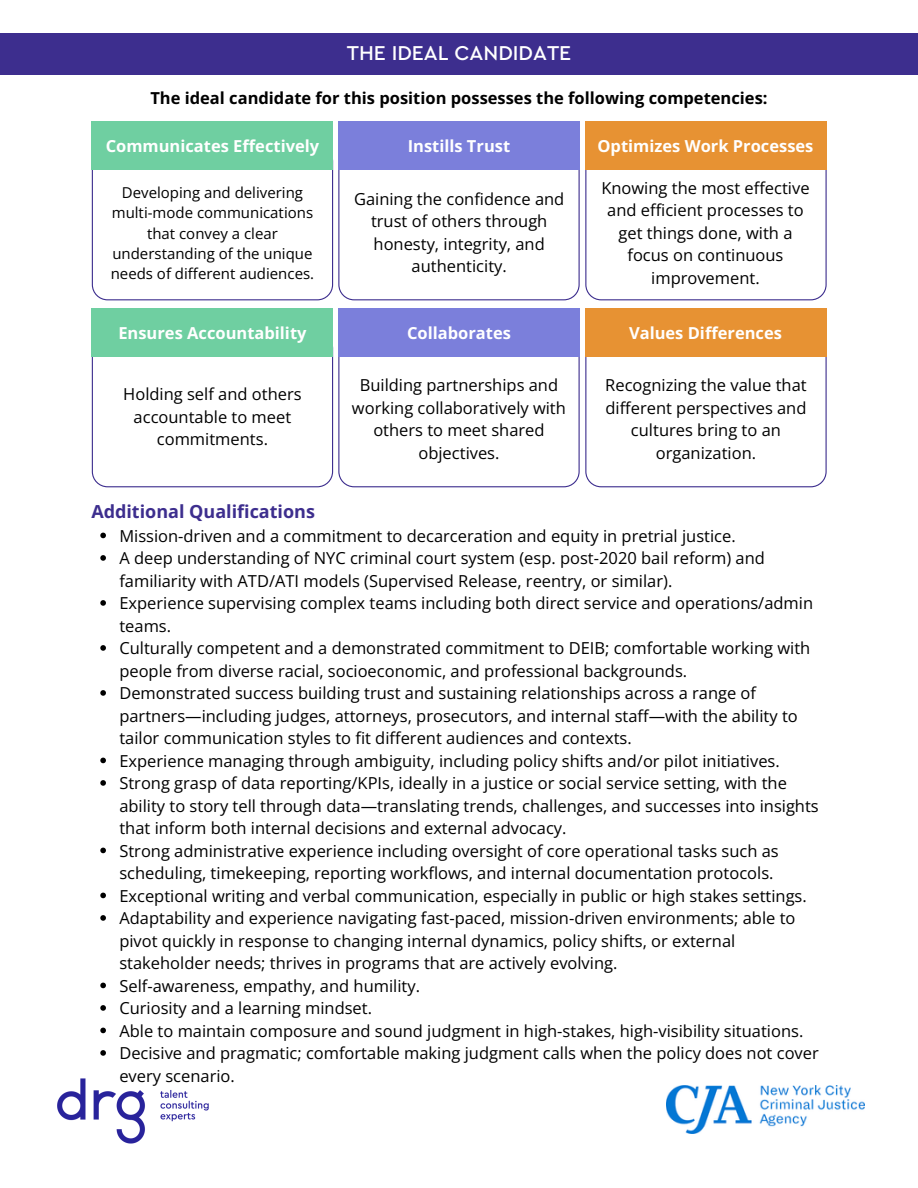
<style>
.page{position:relative;width:918px;height:1188px;background:#fff}
.page>*{position:absolute;margin:0;border:0;box-sizing:border-box;transform-origin:0 0}
.t1{font:500 21px "Cera Pro";color:#fff}
.t2{font:700 18px "Open Sans";color:#3d2e8e}
.t3{font:16.5px/22.5px "Open Sans";color:#000}
.t4{font:700 16.5px "Open Sans";color:#fff}
.t5{font:700 16.5px "Open Sans";color:#000}
.t6{font:15px/20.2px "Open Sans";color:#000;text-align:center}
</style>
<div class="page">
<img style="left:57px;top:1078px;width:152px;height:66px">
<div style="left:0;top:33px;width:918px;height:42px;background:#3d2e8e"></div>
<div style="left:92px;top:308px;width:241px;height:49px;background:#6fcfa1"></div>
<div style="left:338px;top:308px;width:242px;height:49px;background:#7b7fdb"></div>
<svg style="left:92px;top:333px;width:735px;height:154px"></svg>
<div style="left:585px;top:308px;width:241px;height:49px;background:#e79233"></div>
<svg style="left:100px;top:533px;width:6px;height:5px"></svg>
<svg style="left:100px;top:555px;width:6px;height:6px"></svg>
<svg style="left:100px;top:600px;width:6px;height:6px"></svg>
<svg style="left:100px;top:645px;width:6px;height:6px"></svg>
<svg style="left:100px;top:690px;width:6px;height:6px"></svg>
<svg style="left:100px;top:758px;width:6px;height:5px"></svg>
<svg style="left:100px;top:780px;width:6px;height:6px"></svg>
<svg style="left:100px;top:848px;width:6px;height:5px"></svg>
<svg style="left:100px;top:893px;width:6px;height:5px"></svg>
<svg style="left:100px;top:915px;width:6px;height:6px"></svg>
<svg style="left:100px;top:983px;width:6px;height:5px"></svg>
<svg style="left:100px;top:1005px;width:6px;height:6px"></svg>
<svg style="left:100px;top:1028px;width:6px;height:5px"></svg>
<svg style="left:100px;top:1050px;width:6px;height:6px"></svg>
<div style="left:92px;top:121px;width:241px;height:49px;background:#6fcfa1"></div>
<div style="left:338px;top:121px;width:242px;height:49px;background:#7b7fdb"></div>
<svg style="left:92px;top:146px;width:735px;height:154px"></svg>
<div style="left:585px;top:121px;width:241px;height:49px;background:#e79233"></div>
<img style="left:666px;top:1086px;width:198px;height:48px">
<h2 class="t1" style="left:347px;top:43px;width:226px">THE IDEAL CANDIDATE</h2>
<p class="t5" style="left:150px;top:86px;width:619px">The ideal candidate for this position possesses the following competencies:</p>
<p class="t4" style="left:106px;top:134px;width:215px">Communicates Effectively</p>
<p class="t4" style="left:408px;top:134px;width:104px">Instills Trust</p>
<p class="t6" style="left:111px;top:182px;width:205px">Developing and delivering multi-mode communications that convey a clear understanding of the unique needs of different audiences.</p>
<p class="t3" style="left:354px;top:187px;width:212px;text-align:center">Gaining the confidence and trust of others through honesty, integrity, and authenticity.</p>
<p class="t4" style="left:598px;top:134px;width:217px">Optimizes Work Processes</p>
<p class="t3" style="left:601px;top:176px;width:210px;text-align:center">Knowing the most effective and efficient processes to get things done, with a focus on continuous improvement.</p>
<h2 class="t4" style="left:118px;top:321px;width:190px">Ensures Accountability</h2>
<p class="t4" style="left:407px;top:321px;width:105px">Collaborates</p>
<h2 class="t4" style="left:629px;top:321px;width:154px">Values Differences</h2>
<h3 class="t3" style="left:123px;top:383px;width:180px;text-align:center">Holding self and others accountable to meet commitments.</h3>
<h2 class="t3" style="left:352px;top:374px;width:215px;text-align:center">Building partnerships and working collaboratively with others to meet shared objectives.</h2>
<h3 class="t3" style="left:605px;top:374px;width:203px;text-align:center">Recognizing the value that different perspectives and cultures bring to an organization.</h3>
<p class="t2" style="left:91px;top:499px;width:225px">Additional Qualifications</p>
<h2 class="t3" style="left:119px;top:524px;width:618px">Mission-driven and a commitment to decarceration and equity in pretrial justice.</h2>
<h3 class="t3" style="left:119px;top:546px;width:647px">A deep understanding of NYC criminal court system (esp. post-2020 bail reform) and familiarity with ATD/ATI models (Supervised Release, reentry, or similar).</h3>
<h2 class="t3" style="left:119px;top:591px;width:695px">Experience supervising complex teams including both direct service and operations/admin teams.</h2>
<h3 class="t3" style="left:119px;top:636px;width:693px">Culturally competent and a demonstrated commitment to DEIB; comfortable working with people from diverse racial, socioeconomic, and professional backgrounds.</h3>
<h2 class="t3" style="left:119px;top:681px;width:680px">Demonstrated success building trust and sustaining relationships across a range of partners—including judges, attorneys, prosecutors, and internal staff—with the ability to tailor communication styles to fit different audiences and contexts.</h2>
<h3 class="t3" style="left:119px;top:749px;width:662px">Experience managing through ambiguity, including policy shifts and/or pilot initiatives.</h3>
<h2 class="t3" style="left:119px;top:771px;width:701px">Strong grasp of data reporting/KPIs, ideally in a justice or social service setting, with the ability to story tell through data—translating trends, challenges, and successes into insights that inform both internal decisions and external advocacy.</h2>
<p class="t3" style="left:119px;top:839px;width:661px">Strong administrative experience including oversight of core operational tasks such as scheduling, timekeeping, reporting workflows, and internal documentation protocols.</p>
<p class="t3" style="left:119px;top:884px;width:689px">Exceptional writing and verbal communication, especially in public or high stakes settings.</p>
<p class="t3" style="left:119px;top:906px;width:678px">Adaptability and experience navigating fast-paced, mission-driven environments; able to pivot quickly in response to changing internal dynamics, policy shifts, or external stakeholder needs; thrives in programs that are actively evolving.</p>
<p class="t3" style="left:119px;top:974px;width:302px">Self-awareness, empathy, and humility.</p>
<p class="t3" style="left:119px;top:996px;width:254px">Curiosity and a learning mindset.</p>
<p class="t3" style="left:119px;top:1019px;width:685px">Able to maintain composure and sound judgment in high-stakes, high-visibility situations.</p>
<p class="t3" style="left:119px;top:1041px;width:701px">Decisive and pragmatic; comfortable making judgment calls when the policy does not cover every scenario.</p>
</div>
